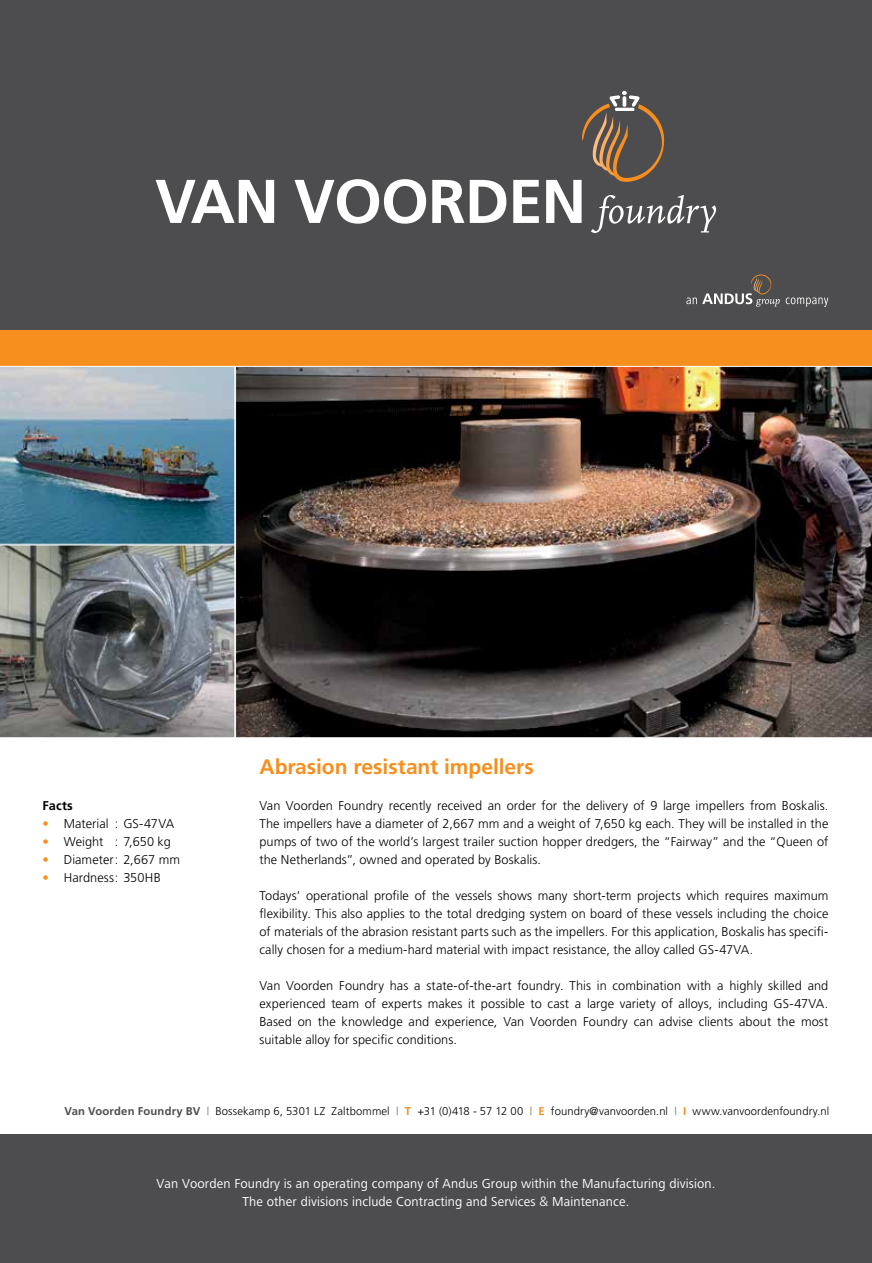
<style>
.page{position:relative;width:872px;height:1263px;background:#fff}
.page>*{position:absolute;margin:0;border:0;box-sizing:border-box;transform-origin:0 0}
.t1{font:700 21px "Frutiger";letter-spacing:-.005em;color:#f78f1e}
.t2{font:13.5px/18px "Frutiger Next LT";letter-spacing:.01em;color:#fff;text-align:center}
.t3{font:300 12.75px/18px "Frutiger";letter-spacing:.005em;color:#000;text-align:justify}
.t4{font:700 12.75px "Frutiger";letter-spacing:.015em;color:#000}
.t5{font:300 11.25px "Frutiger";letter-spacing:.01em;color:#000}
.s1{color:#f78f1e}
.s2{font-weight:700;color:#4d4d4f}
.s3{color:#77787b}
.s4{font-weight:700;color:#f78f1e}
.s5{font-family:"Frutiger";font-weight:300}
</style>
<div class="page">
<div style="left:0;top:1134px;width:872px;height:129px;background:#4d4d4f"></div>
<div style="left:0;top:0;width:872px;height:330px;background:#4d4d4f"></div>
<div style="left:0;top:330px;width:872px;height:36px;background:#f78f1e"></div>
<svg style="left:686px;top:274px;width:142px;height:33px"></svg>
<svg style="left:0;top:545px;width:235px;height:193px"></svg>
<img style="left:0;top:367px;width:235px;height:178px">
<img style="left:235px;top:366px;width:637px;height:372px">
<svg style="left:156px;top:180px;width:118px;height:43px"></svg>
<svg style="left:294px;top:179px;width:132px;height:45px"></svg>
<svg style="left:432px;top:180px;width:32px;height:43px"></svg>
<svg style="left:470px;top:180px;width:36px;height:43px"></svg>
<svg style="left:513px;top:180px;width:26px;height:43px"></svg>
<svg style="left:546px;top:91px;width:170px;height:142px"></svg>
<p class="t4" style="left:43px;top:798px;width:32px">Facts</p>
<p class="t3" style="left:43px;top:815px;width:133px"><span class="s1">•</span> Material : GS-47VA</p>
<p class="t3" style="left:43px;top:833px;width:130px"><span class="s1">•</span> Weight : 7,650 kg</p>
<p class="t3" style="left:43px;top:851px;width:139px"><span class="s1">•</span> Diameter: 2,667 mm</p>
<p class="t3" style="left:43px;top:869px;width:120px"><span class="s1">•</span> Hardness: 350HB</p>
<h1 class="t1" style="left:259px;top:754px;width:276px">Abrasion resistant impellers</h1>
<p class="t3" style="left:259px;top:797px;width:570px">Van Voorden Foundry recently received an order for the delivery of 9 large impellers from Boskalis.<br>The impellers have a diameter of 2,667 mm and a weight of 7,650 kg each. They will be installed in the pumps of two of the world’s largest trailer suction hopper dredgers, the “Fairway” and the “Queen of the Netherlands”, owned and operated by Boskalis.</p>
<p class="t3" style="left:259px;top:887px;width:570px">Todays’ operational profile of the vessels shows many short-term projects which requires maximum flexibility. This also applies to the total dredging system on board of these vessels including the choice of materials of the abrasion resistant parts such as the impellers. For this application, Boskalis has specifi&shy;cally chosen for a medium-hard material with impact resistance, the alloy called GS-47VA.</p>
<p class="t3" style="left:259px;top:977px;width:570px">Van Voorden Foundry has a state-of-the-art foundry. This in combination with a highly skilled and experienced team of experts makes it possible to cast a large variety of alloys, including GS-47VA.<br>Based on the knowledge and experience, Van Voorden Foundry can advise clients about the most suitable alloy for specific conditions.</p>
<p class="t5" style="left:64px;top:1104px;width:766px"><span class="s2">Van Voorden Foundry BV</span> <span class="s3">|</span> Bossekamp 6, 5301 LZ Zaltbommel <span class="s3">|</span> <span class="s4">T</span> +31 (0)418 - 57 12 00 <span class="s3">|</span> <span class="s4">E</span> foundry@vanvoorden.nl <span class="s3">|</span> <span class="s4">I</span> www.vanvoordenfoundry.nl</p>
<p class="t2" style="left:156px;top:1175px;width:560px">Van Voorden Foundry is an operating company of Andus Group within the Manufacturing division.<br>The other divisions include Contracting and Services <span class="s5">&amp;</span> Maintenance.</p>
</div>
